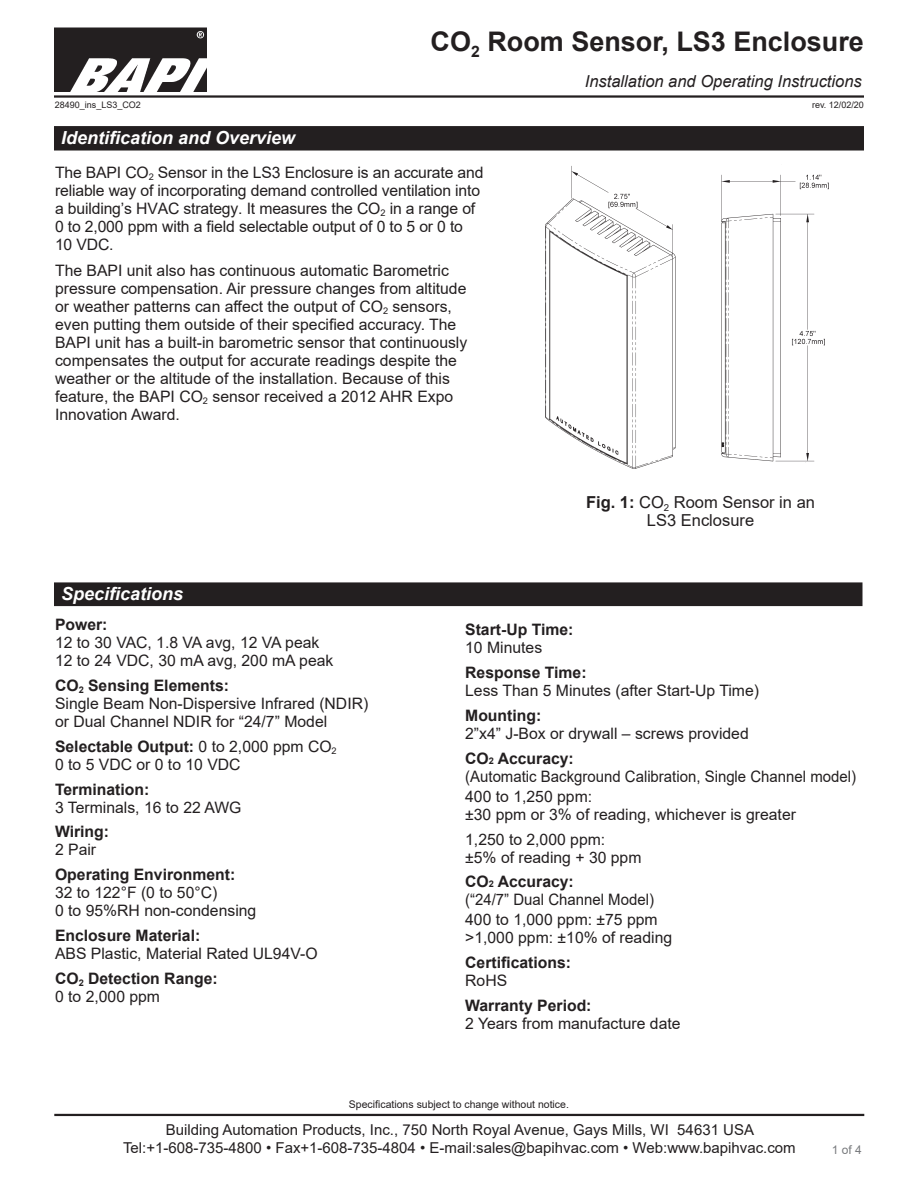
<style>
.page{position:relative;width:918px;height:1188px;background:#fff}
.page>*{position:absolute;margin:0;border:0;box-sizing:border-box;transform-origin:0 0}
.t1{font:700 27px "Arial";color:#231f20}
.Datasheet_Section_Ti{font:italic 700 18px "Arial";color:#fff}
.t2{font:italic 16.5px "Arial";color:#231f20}
.t3{font:16.5px/18px "Arial";color:#231f20;text-align:center}
.t4{font:15.75px/18px "Arial";color:#231f20}
.t5{font:700 15.75px "Arial";color:#231f20}
.t6{font:15.75px "Arial";color:#231f20;scale:.95 1}
.t7{font:15px/18px "Arial";color:#231f20;text-align:center}
.t8{font:12px "Arial";color:#787a7d}
.t9{font:10.5px "Arial";color:#231f20}
.t10{font:9px "Arial";color:#231f20}
.s1{font-weight:700}
.s2{font-weight:400}
.s3{font-size:9.15px}
</style>
<div class="page">
<hr style="left:54px;top:1114px;width:810px;height:2px;background:#231f20">
<img style="left:54px;top:28px;width:152px;height:64px">
<hr style="left:54px;top:95px;width:810px;height:3px;background:#231f20">
<div style="left:55px;top:127px;width:808px;height:23px;background:#231f20"></div>
<div style="left:54px;top:126px;width:810px;height:25px;border:2px solid #231f20"></div>
<div style="left:55px;top:583px;width:807px;height:22px;background:#231f20"></div>
<div style="left:54px;top:582px;width:808px;height:24px;border:2px solid #231f20"></div>
<img style="left:545px;top:166px;width:284px;height:303px">
<h1 class="t1" style="left:431px;top:23px;width:435px">CO<sub>2</sub> Room Sensor, LS3 Enclosure</h1>
<p class="t10" style="left:55px;top:98px;width:88px">28490_ins_LS3_CO2</p>
<p class="Datasheet_Section_Ti" style="left:61px;top:126px;width:236px">Identification and Overview</p>
<p class="t4" style="left:55px;top:163px;width:430px">The BAPI CO<sub>2</sub> Sensor in the LS3 Enclosure is an accurate and reliable way of incorporating demand controlled ventilation into a building’s HVAC strategy. It measures the CO<sub>2</sub> in a range of 0 to 2,000 ppm with a field selectable output of 0 to 5 or 0 to 10 VDC.</p>
<p class="t4" style="left:55px;top:261px;width:414px">The BAPI unit also has continuous automatic Barometric pressure compensation. Air pressure changes from altitude or weather patterns can affect the output of CO<sub>2</sub> sensors, even putting them outside of their specified accuracy. The BAPI unit has a built-in barometric sensor that continuously compensates the output for accurate readings despite the weather or the altitude of the installation. Because of this feature, the BAPI CO<sub>2</sub> sensor received a 2012 AHR Expo Innovation Award.</p>
<p class="t2" style="left:585px;top:71px;width:278px">Installation and Operating Instructions</p>
<p class="t10" style="left:812px;top:98px;width:53px">rev. 12/02/20</p>
<p class="t3" style="left:586px;top:493px;width:231px"><span class="s1">Fig. 1:</span> CO<sub>2</sub> Room Sensor in an<br>LS3 Enclosure</p>
<p class="Datasheet_Section_Ti" style="left:61px;top:581px;width:124px">Specifications</p>
<p class="t5" style="left:55px;top:614px;width:54px">Power:</p>
<p class="t4" style="left:55px;top:634px;width:266px">12 to 30 VAC, 1.8 VA avg, 12 VA peak</p>
<p class="t4" style="left:55px;top:652px;width:280px">12 to 24 VDC, 30 mA avg, 200 mA peak</p>
<p class="t5" style="left:55px;top:675px;width:176px">CO<sub>2</sub> Sensing Elements:</p>
<p class="t4" style="left:55px;top:695px;width:315px">Single Beam Non-Dispersive Infrared (NDIR)</p>
<p class="t4" style="left:55px;top:713px;width:274px">or Dual Channel NDIR for “24/7” Model</p>
<p class="t5" style="left:55px;top:735px;width:283px">Selectable Output: <span class="s2">0 to 2,000 ppm CO</span><sub>2</sub></p>
<p class="t4" style="left:55px;top:755px;width:187px">0 to 5 VDC or 0 to 10 VDC</p>
<p class="t5" style="left:55px;top:778px;width:96px">Termination:</p>
<p class="t4" style="left:55px;top:798px;width:188px">3 Terminals, 16 to 22 AWG</p>
<p class="t5" style="left:55px;top:821px;width:56px">Wiring:</p>
<p class="t4" style="left:55px;top:841px;width:43px">2 Pair</p>
<p class="t5" style="left:55px;top:864px;width:182px">Operating Environment:</p>
<p class="t4" style="left:55px;top:884px;width:164px">32 to 122°F (0 to 50°C)</p>
<p class="t4" style="left:55px;top:902px;width:203px">0 to 95%RH non-condensing</p>
<p class="t5" style="left:55px;top:924px;width:147px">Enclosure Material:</p>
<p class="t4" style="left:55px;top:944px;width:264px">ABS Plastic, Material Rated UL94V-O</p>
<p class="t5" style="left:55px;top:967px;width:164px">CO<sub>2</sub> Detection Range:</p>
<p class="t4" style="left:55px;top:987px;width:107px">0 to 2,000 ppm</p>
<p class="t5" style="left:465px;top:619px;width:110px">Start-Up Time:</p>
<p class="t4" style="left:465px;top:639px;width:79px">10 Minutes</p>
<p class="t5" style="left:465px;top:662px;width:123px">Response Time:</p>
<p class="t4" style="left:465px;top:682px;width:295px">Less Than 5 Minutes (after Start-Up Time)</p>
<p class="t5" style="left:465px;top:704px;width:78px">Mounting:</p>
<p class="t4" style="left:465px;top:724px;width:285px">2”x4” J-Box or drywall – screws provided</p>
<p class="t5" style="left:465px;top:747px;width:110px">CO<span class="s3">2</span> Accuracy:</p>
<p class="t6" style="left:465px;top:765px;width:413px">(Automatic Background Calibration, Single Channel model)</p>
<p class="t4" style="left:465px;top:788px;width:128px">400 to 1,250 ppm:</p>
<p class="t4" style="left:465px;top:806px;width:332px">±30 ppm or 3% of reading, whichever is greater</p>
<p class="t4" style="left:465px;top:831px;width:142px">1,250 to 2,000 ppm:</p>
<p class="t4" style="left:465px;top:849px;width:178px">±5% of reading + 30 ppm</p>
<p class="t5" style="left:465px;top:870px;width:110px">CO<span class="s3">2</span> Accuracy:</p>
<p class="t6" style="left:465px;top:888px;width:200px">(“24/7” Dual Channel Model)</p>
<p class="t4" style="left:465px;top:911px;width:194px">400 to 1,000 ppm: ±75 ppm</p>
<p class="t4" style="left:465px;top:929px;width:208px">&gt;1,000 ppm: ±10% of reading</p>
<p class="t5" style="left:465px;top:951px;width:107px">Certifications:</p>
<p class="t4" style="left:465px;top:971px;width:44px">RoHS</p>
<p class="t5" style="left:465px;top:994px;width:128px">Warranty Period:</p>
<p class="t4" style="left:465px;top:1014px;width:217px">2 Years from manufacture date</p>
<p class="t9" style="left:349px;top:1097px;width:222px">Specifications subject to change without notice.</p>
<p class="t7" style="left:123px;top:1121px;width:674px">Building Automation Products, Inc., 750 North Royal Avenue, Gays Mills, WI 54631 USA<br>Tel:+1-608-735-4800 • Fax+1-608-735-4804 • E-mail:sales@bapihvac.com • Web:www.bapihvac.com</p>
<p class="t8" style="left:832px;top:1142px;width:32px">1 of 4</p>
</div>
